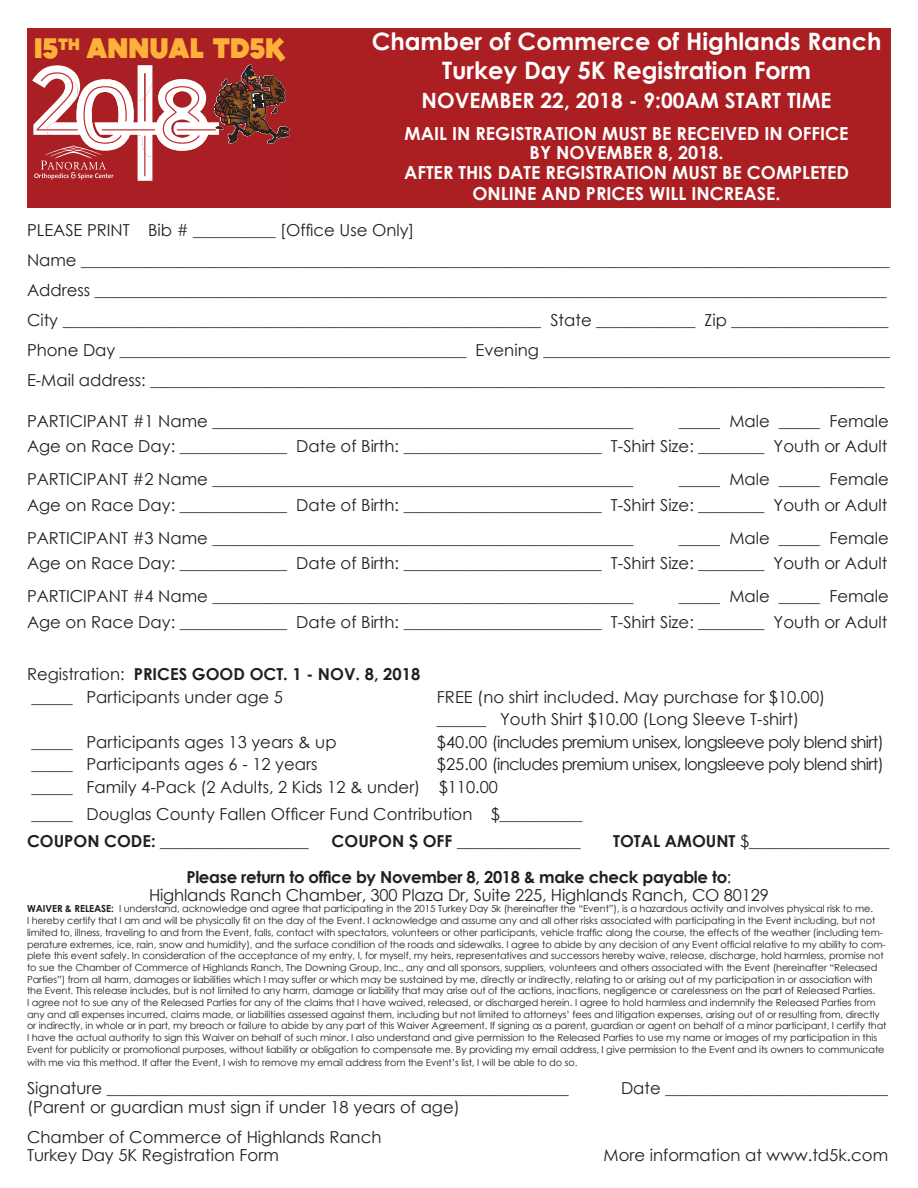
<style>
.page{position:relative;width:918px;height:1188px;background:#fff}
.page>*{position:absolute;margin:0;border:0;box-sizing:border-box;transform-origin:0 0}
.t1{font:800 28.5px "DOCK11";color:#fcb13b}
.t2{font:700 24px "Century Gothic";color:#fff}
.t3{font:700 21px "Century Gothic";color:#fff}
.t4{font:700 18px/19.5px "Century Gothic";color:#fff;text-align:center}
.t5{font:16.5px/25.5px "Century Gothic";color:#231f20;text-align:right}
.t6{font:16.5px "Century Gothic";letter-spacing:-.04em;color:#231f20}
.t7{font:700 16.5px "Century Gothic";color:#231f20}
.t8{font:700 16.5px "Century Gothic";letter-spacing:-.02em;color:#231f20}
.t9{font:9.75px/11.7px "Century Gothic";letter-spacing:-.01em;color:#231f20}
.s1{font-weight:400}
.s2{font-weight:700}
</style>
<div class="page">
<div style="left:285px;top:28px;width:606px;height:179px;background:#ab1f23"></div>
<div style="left:27px;top:28px;width:270px;height:179px;background:#aa1f23"></div>
<svg style="left:32px;top:64px;width:258px;height:117px"></svg>
<p class="t1" style="left:34px;top:35px;width:252px">I5<sup>TH</sup> ANNUAL TD5K</p>
<p class="t2" style="left:372px;top:23px;width:511px">Chamber of Commerce of Highlands Ranch</p>
<p class="t2" style="left:442px;top:52px;width:371px">Turkey Day 5K Registration Form</p>
<p class="t3" style="left:422px;top:85px;width:411px">NOVEMBER 22, 2018 - 9:00AM START TIME</p>
<p class="t4" style="left:405px;top:123px;width:446px">MAIL IN REGISTRATION MUST BE RECEIVED IN OFFICE<br>BY NOVEMBER 8, 2018.</p>
<p class="t4" style="left:404px;top:161px;width:446px;line-height:21px">AFTER THIS DATE REGISTRATION MUST BE COMPLETED<br>ONLINE AND PRICES WILL INCREASE.</p>
<p class="t5" style="left:27px;top:217px;width:389px">PLEASE PRINT Bib # __________ [Office Use Only]</p>
<p class="t5" style="left:27px;top:247px;width:864px">Name __________________________________________________________________________________________________</p>
<p class="t5" style="left:27px;top:277px;width:861px">Address ________________________________________________________________________________________________</p>
<p class="t5" style="left:27px;top:307px;width:863px">City __________________________________________________________ State ____________ Zip ___________________</p>
<p class="t5" style="left:27px;top:337px;width:864px">Phone Day __________________________________________ Evening __________________________________________</p>
<p class="t5" style="left:27px;top:367px;width:859px">E-Mail address: _________________________________________________________________________________________</p>
<p class="t5" style="left:27px;top:408px;width:608px">PARTICIPANT #1 Name ___________________________________________________</p>
<p class="t5" style="left:27px;top:408px;width:863px">_____ Male _____ Female<br>Age on Race Day: _____________ Date of Birth: ________________________ T-Shirt Size: ________ Youth or Adult</p>
<p class="t5" style="left:27px;top:466px;width:608px">PARTICIPANT #2 Name ___________________________________________________</p>
<p class="t5" style="left:27px;top:466px;width:863px">_____ Male _____ Female<br>Age on Race Day: _____________ Date of Birth: ________________________ T-Shirt Size: ________ Youth or Adult</p>
<p class="t5" style="left:27px;top:525px;width:608px">PARTICIPANT #3 Name ___________________________________________________</p>
<p class="t5" style="left:27px;top:525px;width:863px">_____ Male _____ Female<br>Age on Race Day: _____________ Date of Birth: ________________________ T-Shirt Size: ________ Youth or Adult</p>
<p class="t5" style="left:27px;top:583px;width:608px">PARTICIPANT #4 Name ___________________________________________________</p>
<p class="t5" style="left:27px;top:583px;width:863px">_____ Male _____ Female<br>Age on Race Day: _____________ Date of Birth: ________________________ T-Shirt Size: ________ Youth or Adult</p>
<p class="t7" style="left:27px;top:662px;width:395px"><span class="s1">Registration:</span> PRICES GOOD OCT. 1 - NOV. 8, 2018</p>
<p class="t5" style="left:32px;top:684px;width:253px">_____ Participants under age 5</p>
<p class="t5" style="left:437px;top:684px;width:390px">FREE (no shirt included. May purchase for $10.00)</p>
<p class="t5" style="left:437px;top:706px;width:364px">______ Youth Shirt $10.00 (Long Sleeve T-shirt)</p>
<p class="t5" style="left:32px;top:729px;width:307px">_____ Participants ages 13 years &amp; up</p>
<p class="t6" style="left:437px;top:730px;width:448px">$40.00 (includes premium unisex, longsleeve poly blend shirt)</p>
<p class="t5" style="left:32px;top:751px;width:287px">_____ Participants ages 6 - 12 years</p>
<p class="t6" style="left:437px;top:753px;width:448px">$25.00 (includes premium unisex, longsleeve poly blend shirt)</p>
<p class="t5" style="left:32px;top:774px;width:468px">_____ Family 4-Pack (2 Adults, 2 Kids 12 &amp; under) $110.00</p>
<p class="t5" style="left:32px;top:801px;width:552px">_____ Douglas County Fallen Officer Fund Contribution $__________</p>
<p class="t5" style="left:27px;top:828px;width:283px"><span class="s2">COUPON CODE:</span> __________________</p>
<p class="t7" style="left:332px;top:828px;width:251px">COUPON $ OFF _______________</p>
<p class="t5" style="left:613px;top:828px;width:278px"><span class="s2">TOTAL AMOUNT</span> $_________________</p>
<p class="t8" style="left:186px;top:864px;width:547px">Please return to office by November 8, 2018 &amp; make check payable to<span class="s1">:</span></p>
<p class="t5" style="left:149px;top:882px;width:621px">Highlands Ranch Chamber, 300 Plaza Dr, Suite 225, Highlands Ranch, CO 80129</p>
<p class="t9" style="left:27px;top:903px;width:861px"><span class="s2">WAIVER &amp; RELEASE:</span> I understand, acknowledge and agree that participating in the 2015 Turkey Day 5k (hereinafter the “Event”), is a hazardous activity and involves physical risk to me.<br>I hereby certify that I am and will be physically fit on the day of the Event. I acknowledge and assume any and all other risks associated with participating in the Event including, but not limited to, illness, traveling to and from the Event, falls, contact with spectators, volunteers or other participants, vehicle traffic along the course, the effects of the weather (including tem&shy;perature extremes, ice, rain, snow and humidity), and the surface condition of the roads and sidewalks. I agree to abide by any decision of any Event official relative to my ability to com&shy;plete this event safely. In consideration of the acceptance of my entry, I, for myself, my heirs, representatives and successors hereby waive, release, discharge, hold harmless, promise not to sue the Chamber of Commerce of Highlands Ranch, The Downing Group, Inc., any and all sponsors, suppliers, volunteers and others associated with the Event (hereinafter “Released Parties”) from all harm, damages or liabilities which I may suffer or which may be sustained by me, directly or indirectly, relating to or arising out of my participation in or association with the Event. This release includes, but is not limited to any harm, damage or liability that may arise out of the actions, inactions, negligence or carelessness on the part of Released Parties.<br>I agree not to sue any of the Released Parties for any of the claims that I have waived, released, or discharged herein. I agree to hold harmless and indemnify the Released Parties from any and all expenses incurred, claims made, or liabilities assessed against them, including but not limited to attorneys’ fees and litigation expenses, arising out of or resulting from, directly or indirectly, in whole or in part, my breach or failure to abide by any part of this Waiver Agreement. If signing as a parent, guardian or agent on behalf of a minor participant, I certify that I have the actual authority to sign this Waiver on behalf of such minor. I also understand and give permission to the Released Parties to use my name or images of my participation in this Event for publicity or promotional purposes, without liability or obligation to compensate me. By providing my email address, I give permission to the Event and its owners to communicate</p>
<p class="t9" style="left:27px;top:1057px;width:552px">with me via this method. If after the Event, I wish to remove my email address from the Event’s list, I will be able to do so.</p>
<p class="t5" style="left:27px;top:1075px;width:543px">Signature ________________________________________________________</p>
<p class="t5" style="left:621px;top:1075px;width:269px">Date ___________________________</p>
<p class="t5" style="left:27px;top:1094px;width:434px">(Parent or guardian must sign if under 18 years of age)</p>
<p class="t5" style="left:27px;top:1124px;width:356px">Chamber of Commerce of Highlands Ranch</p>
<p class="t5" style="left:27px;top:1142px;width:253px">Turkey Day 5K Registration Form</p>
<p class="t5" style="left:604px;top:1142px;width:286px">More information at www.td5k.com</p>
</div>
